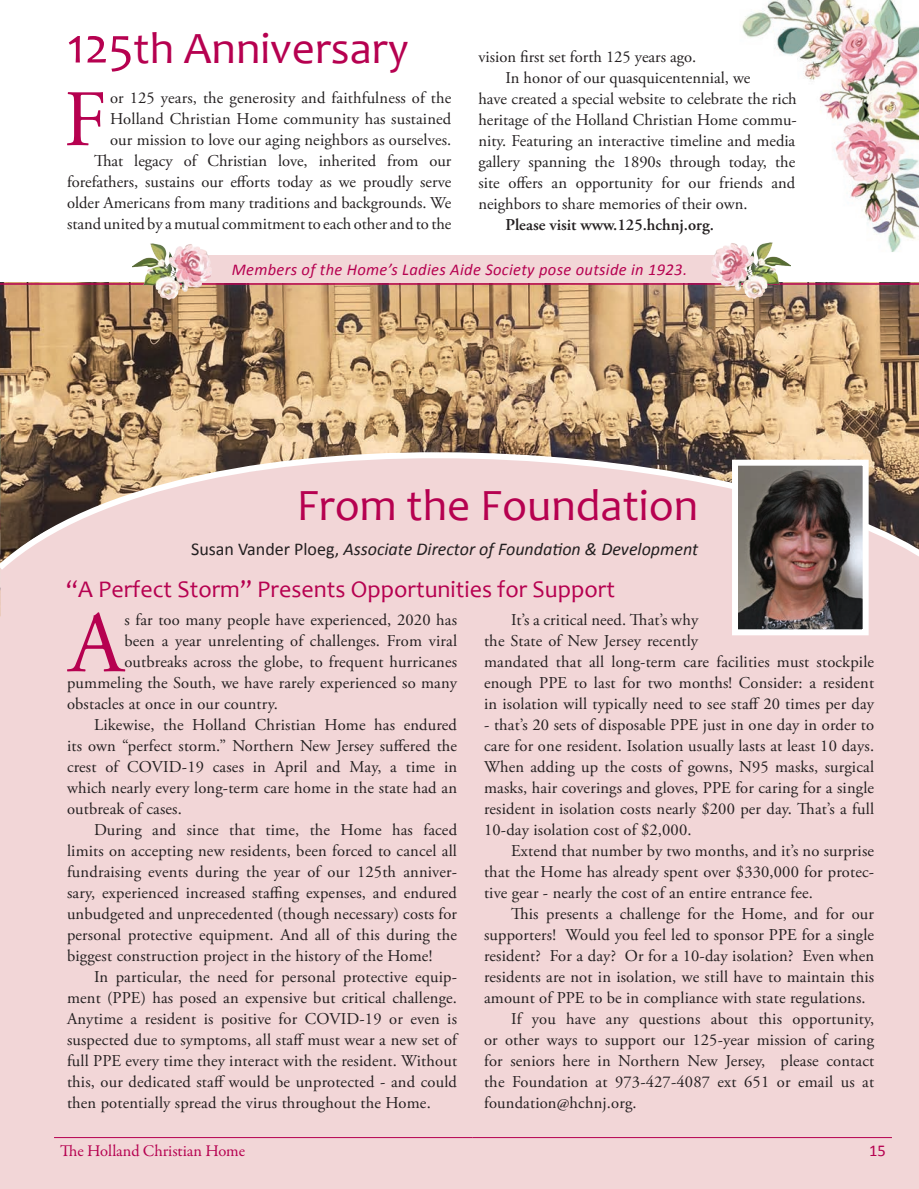
<style>
.page{position:relative;width:919px;height:1189px;background:#fff}
.page>*{position:absolute;margin:0;border:0;box-sizing:border-box;transform-origin:0 0}
.t1{font:87.15px "Adobe Garamond Pro";color:#b60150}
.t2{font:79.8px "Adobe Garamond Pro";color:#b60150}
.t3{font:45px "Candara";color:#b60150}
.t4{font:24px "Candara";color:#b60150}
.t5{font:italic 18px "Calibri";color:#231f20}
.t6{font:16.5px/21px "Adobe Garamond Pro";letter-spacing:.01em;color:#231f20;text-align:justify}
.t7{font:italic 16.5px "Calibri";letter-spacing:.02em;color:#b60150}
.t8{font:600 16.5px "Adobe Garamond Pro";color:#231f20}
.t9{font:16.5px "Garamond Premr Pro";letter-spacing:-.005em;color:#b60150}
.t10{font:16.5px "Calibri";color:#b60150}
.s1{font-size:51px}
.s2{font-style:normal}
</style>
<div class="page">
<img style="left:742px;top:0;width:176px;height:252px">
<img style="left:0;top:282px;width:918px;height:114px">
<div style="left:0;top:575px;width:918px;height:613px;background:#f2d6d7"></div>
<hr style="left:54px;top:1136px;width:418px;height:1px;background:#b60150">
<hr style="left:472px;top:1136px;width:419px;height:1px;background:#b60150">
<img style="left:0;top:575px;width:1px;height:41px">
<div style="left:179px;top:254px;width:560px;height:28px;background:#f2d6d7"></div>
<hr style="left:0;top:283px;width:918px;height:1px;background:#b60150">
<img style="left:711px;top:237px;width:79px;height:66px">
<img style="left:133px;top:243px;width:79px;height:61px">
<svg style="left:0;top:396px;width:918px;height:179px"></svg>
<img style="left:738px;top:466px;width:123px;height:162px">
<div style="left:731px;top:459px;width:137px;height:176px;border:6px solid #fff"></div>
<p class="t3" style="left:67px;top:21px;width:343px"><span class="s1">125</span>th Anniversary</p>
<p class="t2" style="left:64px;top:72px;width:44px">F</p>
<p class="t6" style="left:110px;top:88px;width:342px">or 125 years, the generosity and faithfulness of the Holland Christian Home community has sustained our mission to love our aging neighbors as ourselves.</p>
<p class="t6" style="left:67px;top:151px;width:386px;text-indent:27px">That legacy of Christian love, inherited from our forefathers, sustains our efforts today as we proudly serve older Americans from many traditions and backgrounds. We stand united by a mutual commitment to each other and to the</p>
<p class="t6" style="left:478px;top:46px;width:219px">vision first set forth 125 years ago.</p>
<p class="t6" style="left:505px;top:67px;width:246px">In honor of our quasquicentennial, we</p>
<p class="t6" style="left:478px;top:88px;width:320px">have created a special website to celebrate the rich heritage of the Holland Christian Home commu&shy;nity. Featuring an interactive timeline and media gallery spanning the 1890s through today, the site offers an opportunity for our friends and neighbors to share memories of their own.</p>
<p class="t8" style="left:505px;top:215px;width:210px">Please visit www.125.hchnj.org.</p>
<p class="t7" style="left:231px;top:259px;width:456px">Members of the Home’s Ladies Aide Society pose outside in 1923.</p>
<p class="t3" style="left:296px;top:478px;width:403px">From the Foundation</p>
<p class="t5" style="left:191px;top:537px;width:508px"><span class="s2">Susan Vander Ploeg,</span> Associate Director of Foundation &amp; Development</p>
<p class="t4" style="left:66px;top:574px;width:550px">“A Perfect Storm” Presents Opportunities for Support</p>
<p class="t1" style="left:69px;top:591px;width:56px">A</p>
<p class="t6" style="left:124px;top:609px;width:334px">s far too many people have experienced, 2020 has</p>
<p class="t6" style="left:124px;top:630px;width:334px">been a year unrelenting of challenges. From viral</p>
<p class="t6" style="left:124px;top:651px;width:334px">outbreaks across the globe, to frequent hurricanes</p>
<p class="t6" style="left:67px;top:672px;width:391px">pummeling the South, we have rarely experienced so many</p>
<p class="t6" style="left:67px;top:693px;width:212px">obstacles at once in our country.</p>
<p class="t6" style="left:67px;top:714px;width:391px;text-indent:27px">Likewise, the Holland Christian Home has endured its own “perfect storm.” Northern New Jersey suffered the crest of COVID-19 cases in April and May, a time in which nearly every long-term care home in the state had an outbreak of cases.</p>
<p class="t6" style="left:67px;top:819px;width:391px;text-indent:27px">During and since that time, the Home has faced limits on accepting new residents, been forced to cancel all fundraising events during the year of our 125th anniver&shy;sary, experienced increased staffing expenses, and endured unbudgeted and unprecedented (though necessary) costs for personal protective equipment. And all of this during the biggest construction project in the history of the Home!</p>
<p class="t6" style="left:67px;top:966px;width:391px;text-indent:27px">In particular, the need for personal protective equip&shy;ment (PPE) has posed an expensive but critical challenge.<br>Anytime a resident is positive for COVID-19 or even is suspected due to symptoms, all staff must wear a new set of full PPE every time they interact with the resident. Without this, our dedicated staff would be unprotected - and could then potentially spread the virus throughout the Home.</p>
<p class="t6" style="left:484px;top:609px;width:391px;text-align:left;text-indent:27px">It’s a critical need. That’s why<br>the State of New Jersey recently<br>mandated that all long-term care facilities must stockpile enough PPE to last for two months! Consider: a resident in isolation will typically need to see staff 20 times per day</p>
<p class="t6" style="left:484px;top:714px;width:391px">- that’s 20 sets of disposable PPE just in one day in order to care for one resident. Isolation usually lasts at least 10 days.<br>When adding up the costs of gowns, N95 masks, surgical masks, hair coverings and gloves, PPE for caring for a single resident in isolation costs nearly $200 per day. That’s a full 10-day isolation cost of $2,000.</p>
<p class="t6" style="left:484px;top:840px;width:391px;text-indent:27px">Extend that number by two months, and it’s no surprise that the Home has already spent over $330,000 for protec&shy;tive gear - nearly the cost of an entire entrance fee.</p>
<p class="t6" style="left:484px;top:903px;width:391px;text-indent:27px">This presents a challenge for the Home, and for our supporters! Would you feel led to sponsor PPE for a single resident? For a day? Or for a 10-day isolation? Even when residents are not in isolation, we still have to maintain this amount of PPE to be in compliance with state regulations.</p>
<p class="t6" style="left:484px;top:1008px;width:391px;text-indent:27px">If you have any questions about this opportunity, or other ways to support our 125-year mission of caring for seniors here in Northern New Jersey, please contact the Foundation at 973-427-4087 ext 651 or email us at foundation@hchnj.org.</p>
<p class="t9" style="left:60px;top:1140px;width:187px">The Holland Christian Home</p>
<p class="t10" style="left:868px;top:1139px;width:18px">15</p>
</div>
